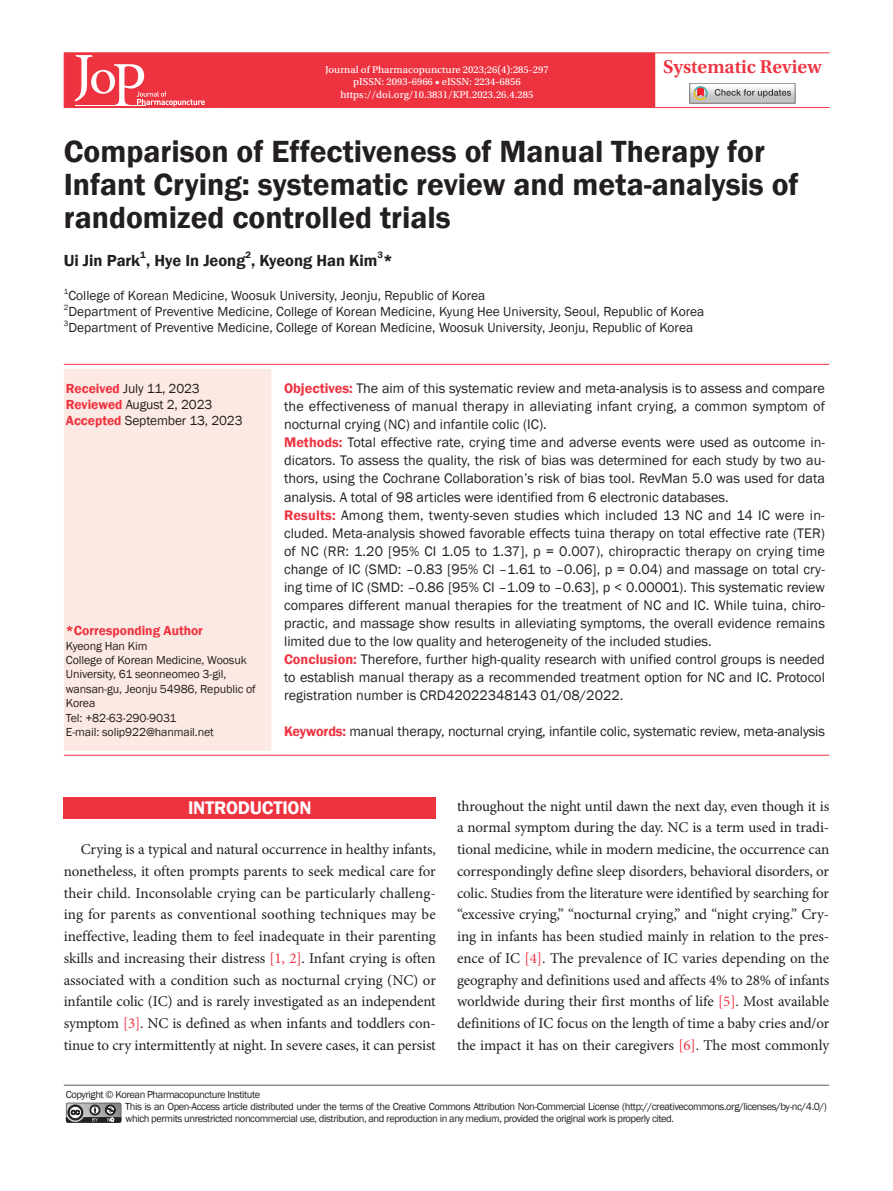
<style>
.page{position:relative;width:893px;height:1191px;background:#fff}
.page>*{position:absolute;margin:0;border:0;box-sizing:border-box;transform-origin:0 0}
.t1{font:600 31.5px/33px "Franklin Gothic";color:#231f20}
.t2{font:600 19.5px "Utopia Std";color:#ee3340}
.t3{font:600 18.75px "Franklin Gothic";letter-spacing:-.01em;color:#fff}
.t4{font:600 16.5px "Franklin Gothic";color:#231f20}
.t5{font:15px/21.8px "Minion Pro";letter-spacing:-.01em;color:#231f20;text-align:justify}
.t6{font:14.25px/18px "Franklin Gothic";color:#231f20}
.t7{font:13.5px/16.2px "Franklin Gothic";color:#231f20}
.t8{font:600 13.5px "Franklin Gothic";color:#ee3340}
.t9{font:12px/14.4px "Franklin Gothic";letter-spacing:-.01em;color:#231f20}
.t10{font:10.5px/12px "Franklin Gothic";letter-spacing:-.04em;color:#231f20}
.t11{font:10.5px/12.6px "Utopia Std Capt";color:#fff;text-align:center}
.t12{font:600 9.6px "Franklin Gothic";color:#231f20}
.t13{font:7.8px "Franklin Gothic";color:#231f20}
.s1{font-weight:600;color:#ee3340}
.s2{color:#ee3340}
</style>
<div class="page">
<div style="left:64px;top:369px;width:207px;height:381px;background:#fde9e3"></div>
<hr style="left:64px;top:364px;width:207px;height:1px;background:#ee3340">
<hr style="left:282px;top:364px;width:547px;height:1px;background:#ee3340">
<hr style="left:64px;top:755px;width:207px;height:1px;background:#ee3340">
<hr style="left:282px;top:755px;width:547px;height:1px;background:#ee3340">
<div style="left:64px;top:797px;width:372px;height:21px;background:#ee3340"></div>
<hr style="left:64px;top:1084px;width:765px;height:1px;background:#6c6d70">
<svg style="left:66px;top:1102px;width:55px;height:20px"></svg>
<hr style="left:64px;top:52px;width:155px;height:1px;background:#ee3340">
<hr style="left:219px;top:52px;width:436px;height:1px;background:#ee3340">
<hr style="left:655px;top:52px;width:175px;height:1px;background:#ee3340">
<hr style="left:655px;top:107px;width:175px;height:1px;background:#ee3340">
<div style="left:64px;top:53px;width:591px;height:55px;background:#ee3340"></div>
<hr style="left:75px;top:105px;width:71px;height:1px;background:#fff">
<svg style="left:691px;top:88px;width:102px;height:13px"></svg>
<div style="left:689px;top:83px;width:106px;height:20px;border:1px solid #7e7470"></div>
<svg style="left:715px;top:89px;width:76px;height:8px"></svg>
<svg style="left:692px;top:86px;width:16px;height:15px"></svg>
<p class="t11" style="left:325px;top:63px;width:225px">Journal of Pharmacopuncture 2023;26(4):285-297 pISSN: 2093-6966 • eISSN: 2234-6856 https://doi.org/10.3831/KPI.2023.26.4.285</p>
<h2 class="t2" style="left:663px;top:56px;width:160px">Systematic Review</h2>
<h1 class="t1" style="left:64px;top:135px;width:736px">Comparison of Effectiveness of Manual Therapy for<br>Infant Crying: systematic review and meta-analysis of randomized controlled trials</h1>
<p class="t4" style="left:64px;top:250px;width:331px">Ui Jin Park , Hye In Jeong , Kyeong Han Kim *</p>
<p class="t12" style="left:140px;top:249px;width:7px">1</p>
<p class="t12" style="left:245px;top:249px;width:7px">2</p>
<p class="t12" style="left:378px;top:249px;width:7px">3</p>
<p class="t13" style="left:64px;top:286px;width:6px">1</p>
<p class="t7" style="left:68px;top:287px;width:419px">College of Korean Medicine, Woosuk University, Jeonju, Republic of Korea</p>
<p class="t13" style="left:64px;top:302px;width:6px">2</p>
<p class="t7" style="left:68px;top:304px;width:637px">Department of Preventive Medicine, College of Korean Medicine, Kyung Hee University, Seoul, Republic of Korea</p>
<p class="t13" style="left:64px;top:318px;width:6px">3</p>
<p class="t7" style="left:68px;top:320px;width:626px">Department of Preventive Medicine, College of Korean Medicine, Woosuk University, Jeonju, Republic of Korea</p>
<p class="t7" style="left:66px;top:380px;width:178px"><span class="s1">Received</span> July 11, 2023<br><span class="s1">Reviewed</span> August 2, 2023<br><span class="s1">Accepted</span> September 13, 2023</p>
<p class="t6" style="left:284px;top:380px;width:542px"><span class="s1">Objectives:</span> The aim of this systematic review and meta-analysis is to assess and compare the effectiveness of manual therapy in alleviating infant crying, a common symptom of nocturnal crying (NC) and infantile colic (IC).<br><span class="s1">Methods:</span> Total effective rate, crying time and adverse events were used as outcome in&shy;dicators. To assess the quality, the risk of bias was determined for each study by two au&shy;thors, using the Cochrane Collaboration’s risk of bias tool. RevMan 5.0 was used for data analysis. A total of 98 articles were identified from 6 electronic databases.<br><span class="s1">Results:</span> Among them, twenty-seven studies which included 13 NC and 14 IC were in&shy;cluded. Meta-analysis showed favorable effects tuina therapy on total effective rate (TER) of NC (RR: 1.20 [95% CI 1.05 to 1.37], p = 0.007), chiropractic therapy on crying time change of IC (SMD: –0.83 [95% CI –1.61 to –0.06], p = 0.04) and massage on total cry&shy;ing time of IC (SMD: –0.86 [95% CI –1.09 to –0.63], p &lt; 0.00001). This systematic review compares different manual therapies for the treatment of NC and IC. While tuina, chiro&shy;practic, and massage show results in alleviating symptoms, the overall evidence remains limited due to the low quality and heterogeneity of the included studies.<br><span class="s1">Conclusion:</span> Therefore, further high-quality research with unified control groups is needed to establish manual therapy as a recommended treatment option for NC and IC. Protocol registration number is CRD42022348143 01/08/2022.</p>
<p class="t6" style="left:284px;top:722px;width:542px"><span class="s1">Keywords:</span> manual therapy, nocturnal crying, infantile colic, systematic review, meta-analysis</p>
<p class="t8" style="left:66px;top:622px;width:139px">*Corresponding Author</p>
<p class="t9" style="left:66px;top:638px;width:191px">Kyeong Han Kim<br>College of Korean Medicine, Woosuk<br>University, 61 seonneomeo 3-gil, wansan-gu, Jeonju 54986, Republic of<br>Korea<br>Tel: +82-63-290-9031<br>E-mail: solip922@hanmail.net</p>
<p class="t5" style="left:457px;top:795px;width:374px">throughout the night until dawn the next day, even though it is a normal symptom during the day. NC is a term used in tradi&shy;tional medicine, while in modern medicine, the occurrence can correspondingly define sleep disorders, behavioral disorders, or colic. Studies from the literature were identified by searching for “excessive crying,” “nocturnal crying,” and “night crying.” Cry&shy;ing in infants has been studied mainly in relation to the pres&shy;ence of IC <span class="s2">[4]</span>. The prevalence of IC varies depending on the geography and definitions used and affects 4% to 28% of infants worldwide during their first months of life <span class="s2">[5]</span>. Most available definitions of IC focus on the length of time a baby cries and/or the impact it has on their caregivers <span class="s2">[6]</span>. The most commonly</p>
<p class="t10" style="left:125px;top:1089px;width:703px;text-indent:-59px">Copyright © Korean Pharmacopuncture Institute<br>This is an Open-Access article distributed under the terms of the Creative Commons Attribution Non-Commercial License (http://creativecommons.org/licenses/by-nc/4.0/) which permits unrestricted noncommercial use, distribution, and reproduction in any medium, provided the original work is properly cited.</p>
<h3 class="t3" style="left:188px;top:796px;width:125px">INTRODUCTION</h3>
<p class="t5" style="left:64px;top:838px;width:374px;text-indent:17px">Crying is a typical and natural occurrence in healthy infants, nonetheless, it often prompts parents to seek medical care for their child. Inconsolable crying can be particularly challeng&shy;ing for parents as conventional soothing techniques may be ineffective, leading them to feel inadequate in their parenting skills and increasing their distress <span class="s2">[1, 2]</span>. Infant crying is often associated with a condition such as nocturnal crying (NC) or infantile colic (IC) and is rarely investigated as an independent symptom <span class="s2">[3]</span>. NC is defined as when infants and toddlers con&shy;tinue to cry intermittently at night. In severe cases, it can persist</p>
</div>
